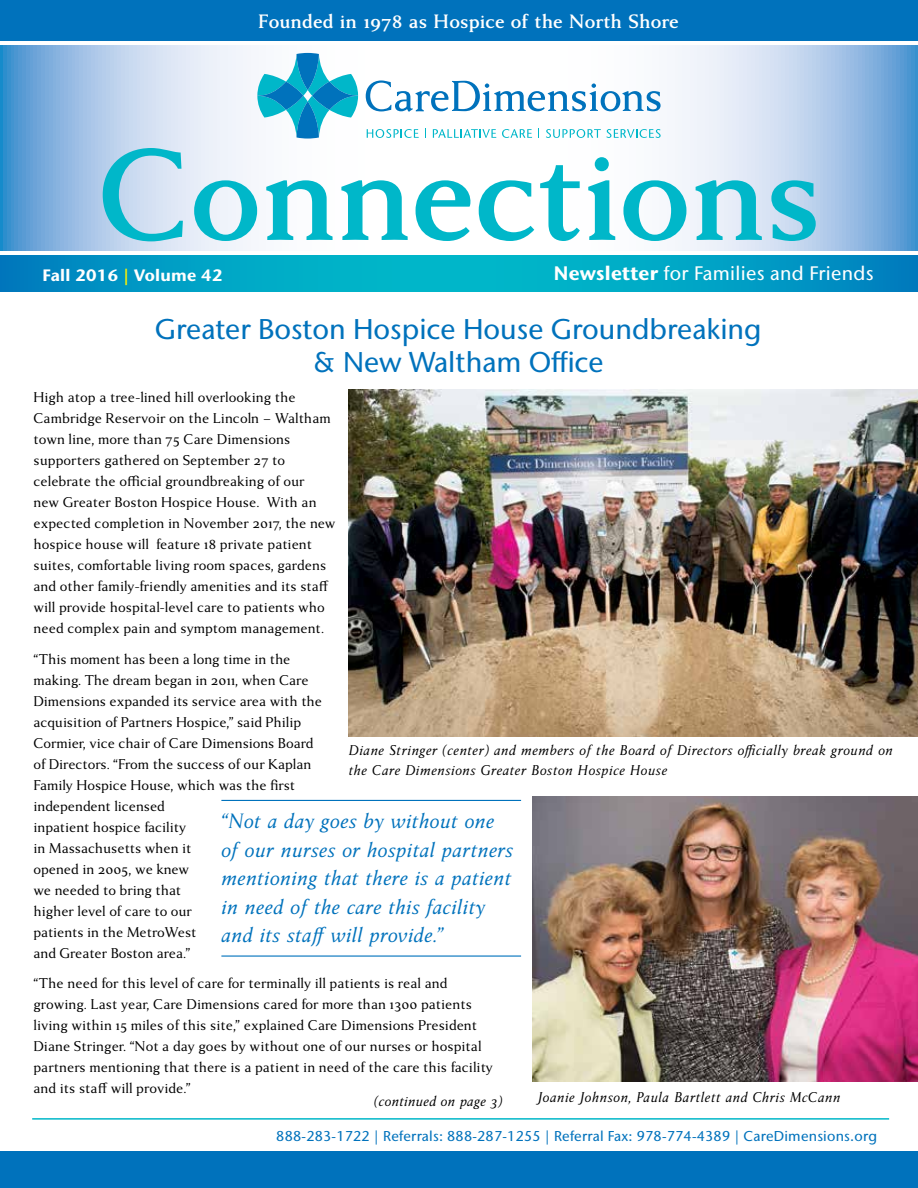
<style>
.page{position:relative;width:918px;height:1188px;background:#fff}
.page>*{position:absolute;margin:0;border:0;box-sizing:border-box;transform-origin:0 0}
.t1{font:700 140.7px "Anziano Pro";letter-spacing:-.005em;color:#00b7c9}
.t2{font:500 28.5px/33px "Stone Sans IIITC Std";color:#0072bc;text-align:center}
.t3{font:italic 22.5px/28.5px "Anziano Pro";color:#0072bc}
.t4{font:700 21px "Anziano Pro";letter-spacing:.005em;color:#fff}
.t5{font:500 19.5px "Stone Sans IIITC Std";letter-spacing:.015em;color:#fff}
.t6{font:700 16.5px "Stone Sans IIITC Std";letter-spacing:.015em;color:#fff}
.t7{font:15.3px/21px "Anziano Pro";color:#000}
.t8{font:italic 15.3px/19.5px "Anziano Pro";letter-spacing:.015em;color:#000}
.t9{font:500 14.25px "Stone Sans IIITC Std";letter-spacing:.015em;color:#0072bc}
.s1{font-weight:700}
.s2{color:#fff200}
</style>
<div class="page">
<div style="left:0;top:1151px;width:918px;height:37px;background:#0072bc"></div>
<svg style="left:0;top:255px;width:918px;height:36px;background:#00a1c4"></svg>
<svg style="left:0;top:45px;width:918px;height:206px"></svg>
<svg style="left:257px;top:53px;width:101px;height:86px"></svg>
<svg style="left:366px;top:80px;width:295px;height:32px"></svg>
<svg style="left:367px;top:129px;width:52px;height:9px"></svg>
<svg style="left:433px;top:129px;width:63px;height:9px"></svg>
<svg style="left:502px;top:129px;width:30px;height:9px"></svg>
<svg style="left:546px;top:129px;width:115px;height:9px"></svg>
<div style="left:0;top:0;width:918px;height:40px;background:#0072bc"></div>
<hr style="left:32px;top:1118px;width:857px;height:2px;background:#00b7c9">
<hr style="left:221px;top:800px;width:300px;height:1px;background:#0072bc">
<hr style="left:221px;top:955px;width:300px;height:2px;background:#0072bc">
<img style="left:349px;top:390px;width:569px;height:347px">
<img style="left:533px;top:796px;width:385px;height:285px">
<h3 class="t4" style="left:258px;top:9px;width:422px">Founded in 1978 as Hospice of the North Shore</h3>
<h1 class="t1" style="left:97px;top:108px;width:726px">Connections</h1>
<p class="t5" style="left:554px;top:262px;width:321px"><span class="s1">Newsletter</span> for Families and Friends</p>
<p class="t6" style="left:43px;top:264px;width:181px">Fall 2016 <span class="s2">|</span> Volume 42</p>
<h2 class="t2" style="left:155px;top:313px;width:608px">Greater Boston Hospice House Groundbreaking &amp; New Waltham Office</h2>
<p class="t7" style="left:33px;top:387px;width:304px">High atop a tree-lined hill overlooking the Cambridge Reservoir on the Lincoln – Waltham town line, more than 75 Care Dimensions supporters gathered on September 27 to celebrate the official groundbreaking of our<br>new Greater Boston Hospice House. With an expected completion in November 2017, the new hospice house will feature 18 private patient suites, comfortable living room spaces, gardens and other family-friendly amenities and its staff will provide hospital-level care to patients who need complex pain and symptom management.</p>
<p class="t7" style="left:33px;top:648px;width:290px">“This moment has been a long time in the making. The dream began in 2011, when Care Dimensions expanded its service area with the acquisition of Partners Hospice,” said Philip Cormier, vice chair of Care Dimensions Board of Directors. “From the success of our Kaplan Family Hospice House, which was the first independent licensed<br>inpatient hospice facility<br>in Massachusetts when it<br>opened in 2005, we knew<br>we needed to bring that<br>higher level of care to our<br>patients in the MetroWest<br>and Greater Boston area.”</p>
<p class="t7" style="left:33px;top:973px;width:461px">“The need for this level of care for terminally ill patients is real and growing. Last year, Care Dimensions cared for more than 1300 patients living within 15 miles of this site,” explained Care Dimensions President Diane Stringer. “Not a day goes by without one of our nurses or hospital partners mentioning that there is a patient in need of the care this facility and its staff will provide.”</p>
<p class="t8" style="left:349px;top:741px;width:546px">Diane Stringer (center) and members of the Board of Directors officially break ground on the Care Dimensions Greater Boston Hospice House</p>
<h3 class="t3" style="left:221px;top:807px;width:294px">“Not a day goes by without one of our nurses or hospital partners mentioning that there is a patient in need of the care this facility and its staff will provide.”</h3>
<p class="t8" style="left:538px;top:1088px;width:304px">Joanie Johnson, Paula Bartlett and Chris McCann</p>
<p class="t8" style="left:374px;top:1091px;width:130px">(continued on page 3)</p>
<p class="t9" style="left:276px;top:1127px;width:602px">888-283-1722 | Referrals: 888-287-1255 | Referral Fax: 978-774-4389 | CareDimensions.org</p>
</div>
